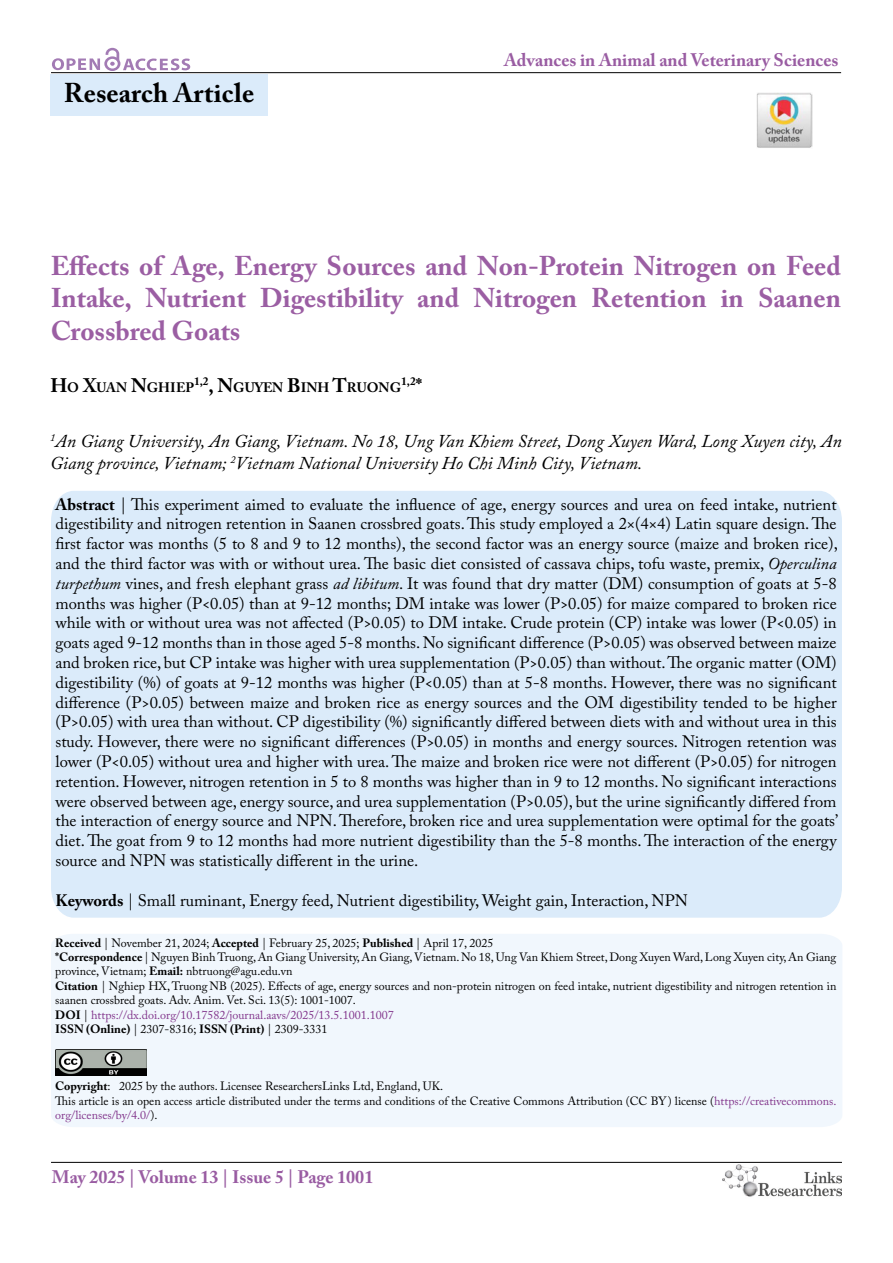
<style>
.page{position:relative;width:893px;height:1263px;background:#fff}
.page>*{position:absolute;margin:0;border:0;box-sizing:border-box;transform-origin:0 0}
.t1{font:700 27px/32.4px "Adobe Caslon Pro";color:#82368c;text-align:justify}
.t2{font:700 27px "Adobe Caslon Pro";letter-spacing:.005em;color:#000}
.t3{font:italic 18px/21.6px "Adobe Caslon Pro";color:#000}
.t4{font:700 18px "Adobe Caslon Pro";color:#995ca2}
.t5{font:16.5px/19.8px "Adobe Caslon Pro";color:#000;text-align:justify}
.t6{font:700 13.65px "Adobe Caslon Pro";color:#000}
.t7{font:12px/14.4px "Adobe Caslon Pro";color:#000}
.t8{font:700 11.4px "Adobe Caslon Pro";color:#000}
.s1{font-size:19.5px}
.s2{font-weight:700}
.s3{font-style:italic}
.s4{color:#82368c}
</style>
<div class="page">
<hr style="left:51px;top:72px;width:790px;height:1px;background:#000">
<hr style="left:51px;top:1162px;width:791px;height:1px;background:#000">
<svg style="left:52px;top:48px;width:138px;height:23px"></svg>
<img style="left:723px;top:1164px;width:119px;height:33px">
<div style="left:51px;top:75px;width:217px;height:41px;background:#dbebfa"></div>
<div style="left:51px;top:491px;width:791px;height:427px;background:#dbebfa"></div>
<div style="left:51px;top:934px;width:791px;height:193px;background:#f1f7fd"></div>
<img style="left:55px;top:1050px;width:92px;height:25px">
<img style="left:757px;top:93px;width:55px;height:55px">
<h1 class="t2" style="left:64px;top:77px;width:192px">Research Article</h1>
<p class="t4" style="left:504px;top:50px;width:336px">Advances in Animal and Veterinary Sciences</p>
<h1 class="t1" style="left:50px;top:249px;width:792px">Effects of Age, Energy Sources and Non-Protein Nitrogen on Feed Intake, Nutrient Digestibility and Nitrogen Retention in Saanen Crossbred Goats</h1>
<p class="t6" style="left:50px;top:379px;width:352px"><span class="s1">H</span>O <span class="s1">X</span>UAN <span class="s1">N</span>GHIEP<sup>1,2</sup><span class="s1">, N</span>GUYEN <span class="s1">B</span>INH <span class="s1">T</span>RUONG</p>
<p class="t8" style="left:401px;top:375px;width:22px">1,2<span class="s1">*</span></p>
<p class="t3" style="left:50px;top:430px;width:793px"><sup>1</sup>An Giang University, An Giang, Vietnam. No 18, Ung Van Khiem Street, Dong Xuyen Ward, Long Xuyen city, An<br>Giang province, Vietnam; <sup>2</sup>Vietnam National University Ho Chi Minh City, Vietnam.</p>
<p class="t5" style="left:55px;top:494px;width:784px"><span class="s2">Abstract</span> | This experiment aimed to evaluate the influence of age, energy sources and urea on feed intake, nutrient digestibility and nitrogen retention in Saanen crossbred goats. This study employed a 2×(4×4) Latin square design. The first factor was months (5 to 8 and 9 to 12 months), the second factor was an energy source (maize and broken rice), and the third factor was with or without urea. The basic diet consisted of cassava chips, tofu waste, premix, <span class="s3">Operculina turpethum</span> vines, and fresh elephant grass <span class="s3">ad libitum</span>. It was found that dry matter (DM) consumption of goats at 5-8 months was higher (P&lt;0.05) than at 9-12 months; DM intake was lower (P&gt;0.05) for maize compared to broken rice while with or without urea was not affected (P&gt;0.05) to DM intake. Crude protein (CP) intake was lower (P&lt;0.05) in goats aged 9-12 months than in those aged 5-8 months. No significant difference (P&gt;0.05) was observed between maize and broken rice, but CP intake was higher with urea supplementation (P&gt;0.05) than without. The organic matter (OM) digestibility (%) of goats at 9-12 months was higher (P&lt;0.05) than at 5-8 months. However, there was no significant difference (P&gt;0.05) between maize and broken rice as energy sources and the OM digestibility tended to be higher (P&gt;0.05) with urea than without. CP digestibility (%) significantly differed between diets with and without urea in this study. However, there were no significant differences (P&gt;0.05) in months and energy sources. Nitrogen retention was lower (P&lt;0.05) without urea and higher with urea. The maize and broken rice were not different (P&gt;0.05) for nitrogen retention. However, nitrogen retention in 5 to 8 months was higher than in 9 to 12 months. No significant interactions were observed between age, energy source, and urea supplementation (P&gt;0.05), but the urine significantly differed from the interaction of energy source and NPN. Therefore, broken rice and urea supplementation were optimal for the goats’ diet. The goat from 9 to 12 months had more nutrient digestibility than the 5-8 months. The interaction of the energy source and NPN was statistically different in the urine.</p>
<p class="t5" style="left:55px;top:890px;width:634px"><span class="s2">Keywords</span> | Small ruminant, Energy feed, Nutrient digestibility, Weight gain, Interaction, NPN</p>
<p class="t7" style="left:55px;top:935px;width:783px"><span class="s2">Received</span> | November 21, 2024; <span class="s2">Accepted</span> | February 25, 2025; <span class="s2">Published</span> | April 17, 2025<br><span class="s2">*Correspondence</span> | Nguyen Binh Truong,An Giang University, An Giang, Vietnam. No 18, Ung Van Khiem Street, Dong Xuyen Ward, Long Xuyen city, An Giang province, Vietnam; <span class="s2">Email:</span> nbtruong@agu.edu.vn<br><span class="s2">Citation</span> | Nghiep HX, Truong NB (2025). Effects of age, energy sources and non-protein nitrogen on feed intake, nutrient digestibility and nitrogen retention in saanen crossbred goats. Adv. Anim. Vet. Sci. 13(5): 1001-1007.<br><span class="s2">DOI</span> | <span class="s4">https://dx.doi.org/10.17582/journal.aavs/2025/13.5.1001.1007<br></span><span class="s2">ISSN (Online)</span> | 2307-8316; <span class="s2">ISSN (Print)</span> | 2309-3331</p>
<p class="t7" style="left:55px;top:1079px;width:783px"><span class="s2">Copyright</span>: 2025 by the authors. Licensee ResearchersLinks Ltd, England, UK.<br>This article is an open access article distributed under the terms and conditions of the Creative Commons Attribution (CC BY) license (<span class="s4">https://creativecommons. org/licenses/by/4.0/</span>).</p>
<p class="t4" style="left:52px;top:1166px;width:323px">May 2025 | Volume 13 | Issue 5 | Page 1001</p>
</div>
